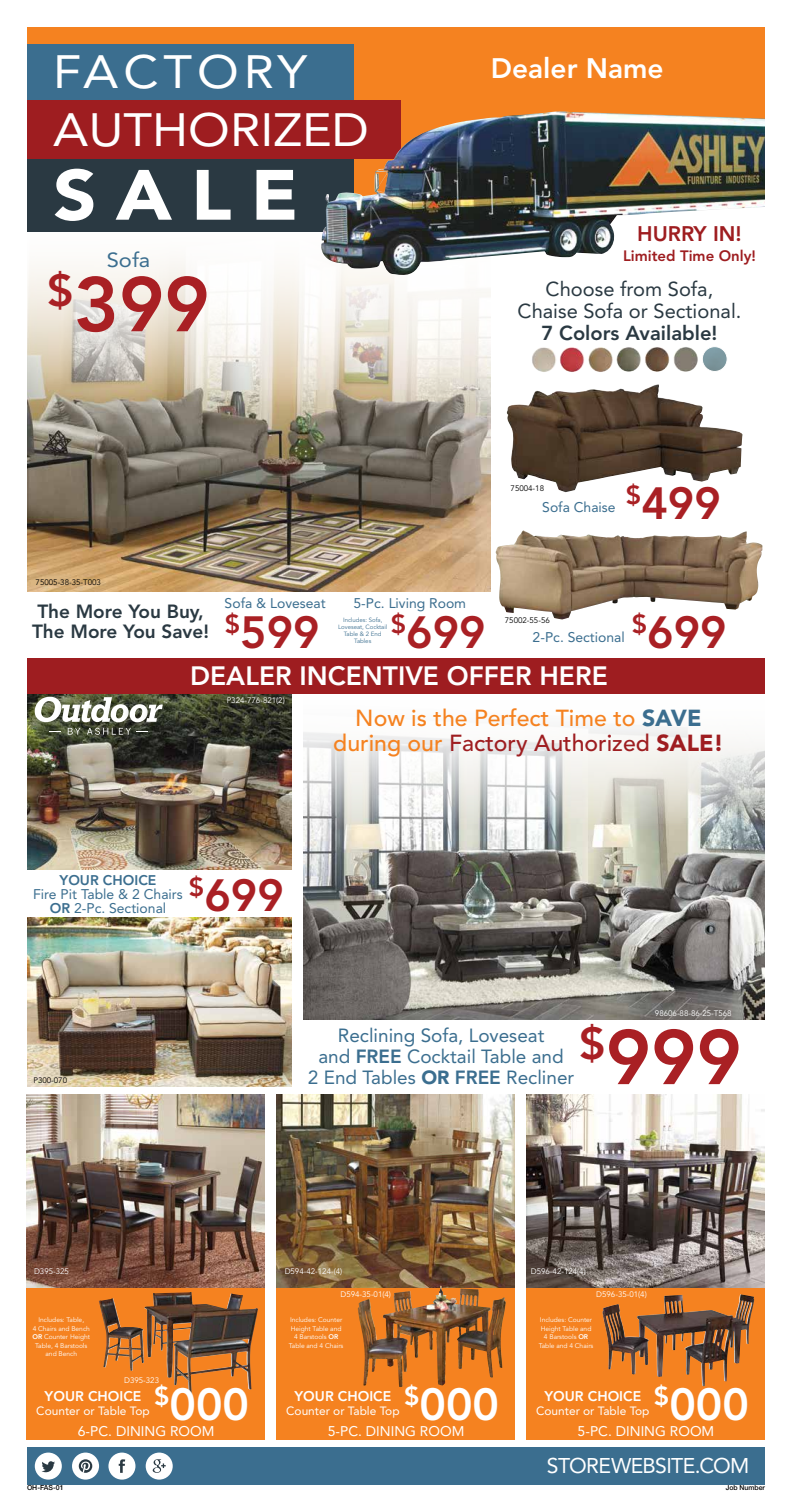
<style>
.page{position:relative;width:792px;height:1512px;background:#fff}
.page>*{position:absolute;margin:0;border:0;box-sizing:border-box;transform-origin:0 0}
.t1{font:800 76.7px "Avenir";color:#a92024}
.t2{font:900 70.3px "Avenir";color:#fff;scale:1.08 1}
.t3{font:46.3px "Avenir";color:#fff;scale:1.08 1}
.t4{font:46.3px "Avenir";letter-spacing:.1em;color:#fff;scale:1.08 1}
.t5{font:800 44.8px "Avenir";color:#a92024}
.t6{font:800 44.8px "Avenir";color:#fff}
.t7{font:800 28px "Avenir";color:#fff}
.t8{font:800 26.3px "Avenir";color:#fff}
.t9{font:500 23.1px/25.2px "Avenir";color:#f58220;text-align:center}
.t10{font:21.2px "Avenir";letter-spacing:-.03em;color:#fff}
.t11{font:800 21px "Avenir";color:#9e1d20}
.t12{font:20.3px "Avenir";color:#3b6e8f;scale:1.08 1}
.t13{font:20.1px/22px "Avenir";color:#2a3942;text-align:center}
.t14{font:800 20.1px "Avenir";color:#2a3942}
.t15{font:19px/20.8px "Avenir";color:#3b6e8f;text-align:center}
.t16{font:800 19px/20.6px "Avenir";color:#2a3942}
.t17{font:800 15px "Avenir";color:#9e1d20}
.t18{font:13.9px/14px "Avenir";color:#3b6e8f;text-align:center}
.t19{font:13.9px "Avenir";color:#fff}
.t20{font:800 13.9px "Avenir";color:#fff}
.t21{font:800 13.9px "Avenir";color:#3b6e8f}
.t22{font:11.9px "Avenir";color:#fff}
.t23{font:8px "Avenir";letter-spacing:-.005em;color:#fff}
.t24{font:8px "Avenir";letter-spacing:-.005em;color:#000}
.t25{font:500 7px "Helvetica Neue";color:#000}
.t26{font:500 6.9px "Helvetica Neue";color:#000}
.t27{font:6.7px/8.5px "Avenir";letter-spacing:-.005em;color:#fff;text-align:center}
.t28{font:6.1px/7px "Avenir";letter-spacing:-.005em;color:#3b6e8f;text-align:center}
.s1{font-weight:800;font-size:44.8px;color:#a92024}
.s2{font-weight:900;color:#3b6e8f}
.s3{color:#9e1d20}
.s4{font-weight:900;color:#9e1d20}
.s5{font-weight:800}
.s6{font-weight:900}
</style>
<div class="page">
<img style="left:27px;top:405px;width:464px;height:187px">
<svg style="left:27px;top:260px;width:464px;height:145px"></svg>
<div style="left:27px;top:27px;width:738px;height:176px;background:#f58220"></div>
<img style="left:304px;top:826px;width:461px;height:194px">
<svg style="left:303px;top:725px;width:462px;height:101px"></svg>
<img style="left:507px;top:385px;width:235px;height:107px">
<img style="left:645px;top:347px;width:53px;height:25px">
<img style="left:702px;top:347px;width:25px;height:24px;border-radius:12px">
<div style="left:702px;top:346px;width:25px;height:26px;border:1px solid #fff;border-radius:50%"></div>
<img style="left:495px;top:531px;width:268px;height:88px">
<div style="left:27px;top:1447px;width:738px;height:38px;background:#3b6e8f"></div>
<div style="left:35px;top:1453px;width:27px;height:27px;background:#fff;border-radius:50%"></div>
<svg style="left:42px;top:1461px;width:13px;height:11px"></svg>
<div style="left:72px;top:1453px;width:27px;height:27px;background:#fff;border-radius:50%"></div>
<svg style="left:79px;top:1459px;width:13px;height:14px"></svg>
<div style="left:108px;top:1453px;width:27px;height:27px;background:#fff;border-radius:50%"></div>
<svg style="left:119px;top:1459px;width:6px;height:14px"></svg>
<div style="left:146px;top:1453px;width:27px;height:27px;background:#fff;border-radius:50%"></div>
<svg style="left:153px;top:1459px;width:13px;height:14px"></svg>
<img style="left:27px;top:694px;width:265px;height:175px">
<img style="left:27px;top:918px;width:265px;height:168px">
<div style="left:28px;top:690px;width:40px;height:39px;background:#000;opacity:.25"></div>
<div style="left:56px;top:698px;width:31px;height:30px;background:#000;opacity:.25"></div>
<div style="left:75px;top:694px;width:23px;height:35px;background:#000;opacity:.25"></div>
<div style="left:85px;top:690px;width:33px;height:38px;background:#000;opacity:.25"></div>
<div style="left:104px;top:698px;width:31px;height:31px;background:#000;opacity:.25"></div>
<div style="left:123px;top:698px;width:31px;height:31px;background:#000;opacity:.25"></div>
<div style="left:140px;top:698px;width:29px;height:31px;background:#000;opacity:.25"></div>
<svg style="left:34px;top:697px;width:133px;height:25px"></svg>
<svg style="left:49px;top:731px;width:12px;height:1px"></svg>
<svg style="left:68px;top:728px;width:12px;height:7px"></svg>
<svg style="left:87px;top:728px;width:61px;height:7px"></svg>
<div style="left:27px;top:44px;width:326px;height:58px;background:#3b6e8f"></div>
<div style="left:27px;top:156px;width:326px;height:76px;background:#2a3942"></div>
<div style="left:27px;top:100px;width:373px;height:58px;background:#9e1d20"></div>
<img style="left:320px;top:111px;width:445px;height:166px">
<div style="left:27px;top:658px;width:738px;height:36px;background:#9e1d20"></div>
<div style="left:27px;top:1281px;width:238px;height:159px;background:#f58220"></div>
<div style="left:277px;top:1281px;width:238px;height:159px;background:#f58220"></div>
<div style="left:526px;top:1281px;width:239px;height:159px;background:#f58220"></div>
<img style="left:27px;top:1095px;width:238px;height:193px">
<img style="left:99px;top:1292px;width:159px;height:108px">
<img style="left:277px;top:1095px;width:238px;height:193px">
<img style="left:526px;top:1095px;width:239px;height:193px">
<img style="left:602px;top:1295px;width:138px;height:79px">
<img style="left:358px;top:1286px;width:82px;height:100px">
<h3 class="t4" style="left:53px;top:45px;width:237px">FACTORY</h3>
<h3 class="t3" style="left:53px;top:103px;width:294px">AUTHORIZED</h3>
<h2 class="t2" style="left:53px;top:153px;width:229px">SALE</h2>
<h3 class="t12" style="left:107px;top:249px;width:42px">Sofa</h3>
<h1 class="t1" style="left:47px;top:259px;width:164px"><sup>$</sup>399</h1>
<h3 class="t7" style="left:491px;top:51px;width:174px">Dealer Name</h3>
<h3 class="t11" style="left:637px;top:221px;width:106px">HURRY IN!</h3>
<h3 class="t17" style="left:623px;top:247px;width:134px">Limited Time Only!</h3>
<h3 class="t13" style="left:518px;top:278px;width:225px">Choose from Sofa,<br>Chaise Sofa or Sectional.</h3>
<h3 class="t14" style="left:541px;top:321px;width:178px">7 Colors Available!</h3>
<h3 class="t18" style="left:542px;top:500px;width:180px">Sofa Chaise <sup>$</sup><span class="s1">499</span></h3>
<p class="t24" style="left:511px;top:483px;width:35px">75004-18</p>
<p class="t24" style="left:36px;top:578px;width:67px">75005-38-35-T003</p>
<h3 class="t16" style="left:32px;top:601px;width:178px">The More You Buy,<br>The More You Save!</h3>
<h3 class="t18" style="left:225px;top:597px;width:103px">Sofa &amp; Loveseat</h3>
<h3 class="t5" style="left:225px;top:605px;width:96px"><sup>$</sup>599</h3>
<h3 class="t18" style="left:354px;top:597px;width:114px">5-Pc. Living Room</h3>
<h3 class="t5" style="left:391px;top:605px;width:96px"><sup>$</sup>699</h3>
<p class="t28" style="left:338px;top:616px;width:51px">Includes: Sofa,<br>Loveseat, Cocktail<br>Table &amp; 2 End<br>Tables</p>
<h3 class="t18" style="left:533px;top:630px;width:196px">2-Pc. Sectional <sup>$</sup><span class="s1">699</span></h3>
<p class="t24" style="left:505px;top:616px;width:46px">75002-55-56</p>
<h3 class="t8" style="left:190px;top:660px;width:419px">DEALER INCENTIVE OFFER HERE</h3>
<p class="t23" style="left:227px;top:695px;width:59px">P324-776-821(2)</p>
<h3 class="t9" style="left:333px;top:706px;width:392px">Now is the Perfect Time to <span class="s2">SAVE </span>during our <span class="s3">Factory Authorized</span> <span class="s4">SALE!</span></h3>
<h3 class="t21" style="left:60px;top:872px;width:98px">YOUR CHOICE</h3>
<h3 class="t18" style="left:33px;top:887px;width:151px">Fire Pit Table &amp; 2 Chairs<br><span class="s5">OR</span> 2-Pc. Sectional</h3>
<h3 class="t5" style="left:189px;top:869px;width:96px"><sup>$</sup>699</h3>
<p class="t24" style="left:34px;top:1076px;width:35px">P300-070</p>
<p class="t23" style="left:655px;top:1009px;width:78px">98606-88-86-25-T568</p>
<h3 class="t15" style="left:308px;top:1025px;width:268px">Reclining Sofa, Loveseat<br>and <span class="s5">FREE</span> Cocktail Table and<br>2 End Tables <span class="s6">OR</span> <span class="s5">FREE</span> Recliner</h3>
<h1 class="t1" style="left:579px;top:1012px;width:164px"><sup>$</sup>999</h1>
<p class="t23" style="left:34px;top:1267px;width:37px">D395-325</p>
<p class="t23" style="left:285px;top:1267px;width:59px">D594-42-124-(4)</p>
<p class="t23" style="left:531px;top:1267px;width:56px">D596-42-124(4)</p>
<p class="t23" style="left:340px;top:1289px;width:52px">D594-35-01(4)</p>
<p class="t23" style="left:596px;top:1289px;width:52px">D596-35-01(4)</p>
<p class="t27" style="left:33px;top:1316px;width:59px">Includes: Table,<br>4 Chairs and Bench<br><span class="s5">OR</span> Counter Height<br>Table, 4 Barstools and Bench</p>
<p class="t27" style="left:289px;top:1316px;width:56px">Includes: Counter<br>Height Table and<br>4 Barstools <span class="s5">OR<br></span>Table and 4 Chairs</p>
<p class="t27" style="left:539px;top:1316px;width:56px">Includes: Counter<br>Height Table and<br>4 Barstools <span class="s5">OR<br></span>Table and 4 Chairs</p>
<p class="t23" style="left:124px;top:1375px;width:36px">D395-323</p>
<h3 class="t6" style="left:154px;top:1378px;width:96px"><sup>$</sup>000</h3>
<h3 class="t6" style="left:404px;top:1378px;width:96px"><sup>$</sup>000</h3>
<h3 class="t6" style="left:654px;top:1378px;width:96px"><sup>$</sup>000</h3>
<h3 class="t20" style="left:45px;top:1388px;width:98px">YOUR CHOICE</h3>
<h3 class="t22" style="left:36px;top:1404px;width:115px">Counter or Table Top</h3>
<h3 class="t20" style="left:295px;top:1388px;width:98px">YOUR CHOICE</h3>
<h3 class="t22" style="left:286px;top:1404px;width:115px">Counter or Table Top</h3>
<h3 class="t20" style="left:544px;top:1388px;width:98px">YOUR CHOICE</h3>
<h3 class="t22" style="left:536px;top:1404px;width:115px">Counter or Table Top</h3>
<h3 class="t19" style="left:78px;top:1423px;width:138px">6-PC. DINING ROOM</h3>
<h3 class="t19" style="left:328px;top:1423px;width:138px">5-PC. DINING ROOM</h3>
<h3 class="t19" style="left:578px;top:1423px;width:138px">5-PC. DINING ROOM</h3>
<h3 class="t10" style="left:547px;top:1453px;width:204px">STOREWEBSITE.COM</h3>
<p class="t25" style="left:27px;top:1484px;width:38px">OH-FAS-01</p>
<p class="t26" style="left:726px;top:1484px;width:41px">Job Number</p>
</div>
